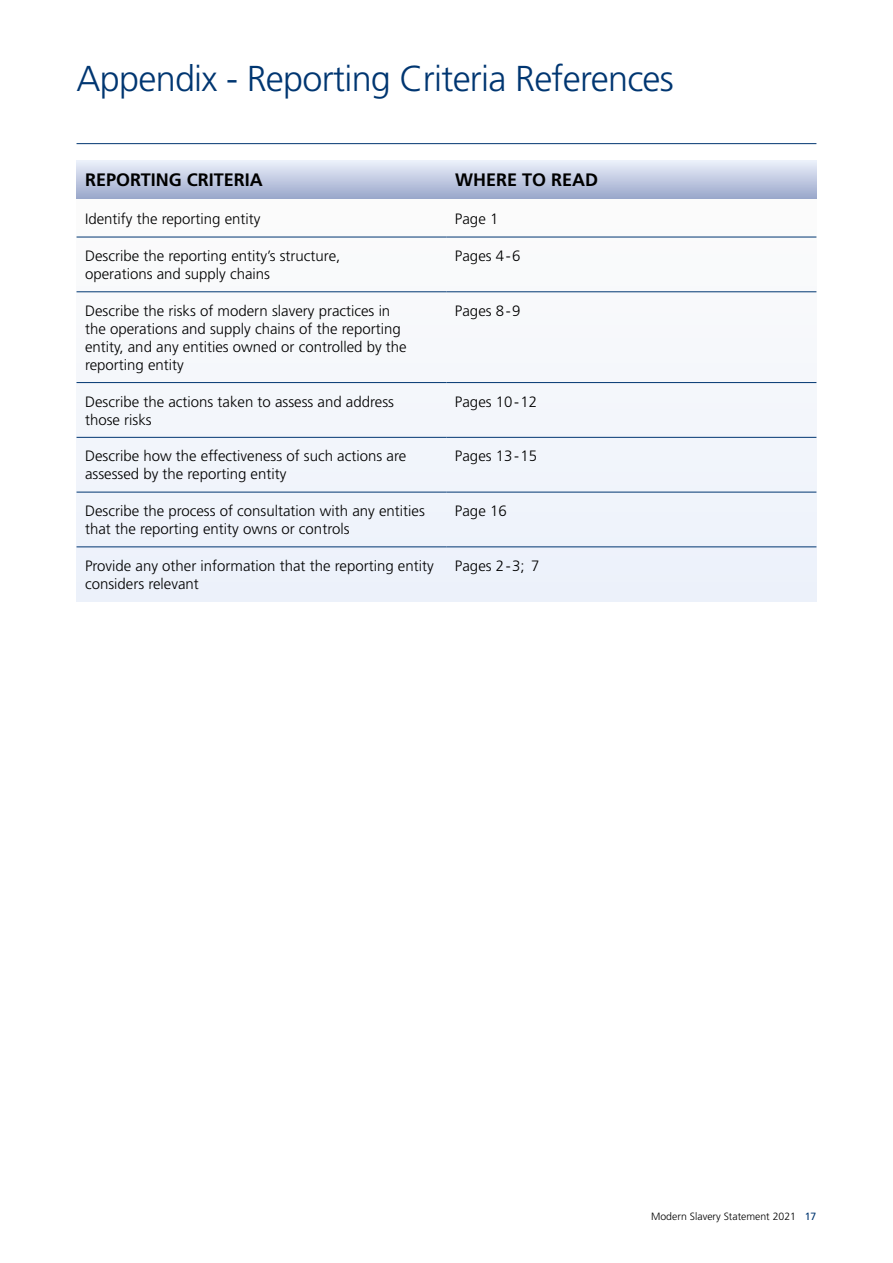
<style>
.page{position:relative;width:893px;height:1263px;background:#fff}
.page>*{position:absolute;margin:0;border:0;box-sizing:border-box;transform-origin:0 0}
.t1{font:300 36px "Frutiger LT Std";letter-spacing:-.02em;color:#003671}
.t2{font:700 18px "Frutiger LT Std";color:#000}
.t3{font:300 15px/18px "Frutiger LT Std";color:#000}
.t4{font:300 10.5px "Frutiger LT Std";color:#000}
.s1{font-weight:400;color:#003671}
</style>
<div class="page">
<hr style="left:77px;top:143px;width:739px;height:1px;background:#003671">
<div style="left:77px;top:198px;width:739px;height:404px;background:#f4f7fb"></div>
<div style="left:77px;top:160px;width:739px;height:38px;background:linear-gradient(to bottom,#edf1fb,#9daacd)"></div>
<hr style="left:77px;top:291px;width:369px;height:1px;background:#003671">
<hr style="left:446px;top:291px;width:370px;height:1px;background:#003671">
<hr style="left:77px;top:382px;width:369px;height:1px;background:#003671">
<hr style="left:446px;top:382px;width:370px;height:1px;background:#003671">
<hr style="left:77px;top:437px;width:369px;height:1px;background:#003671">
<hr style="left:446px;top:437px;width:370px;height:1px;background:#003671">
<hr style="left:77px;top:237px;width:369px;height:1px;background:#003671">
<hr style="left:446px;top:237px;width:370px;height:1px;background:#003671">
<hr style="left:77px;top:492px;width:369px;height:1px;background:#003671">
<hr style="left:446px;top:492px;width:370px;height:1px;background:#003671">
<hr style="left:77px;top:546px;width:369px;height:1px;background:#003671">
<hr style="left:446px;top:546px;width:370px;height:1px;background:#003671">
<h1 class="t1" style="left:77px;top:58px;width:599px">Appendix - Reporting Criteria References</h1>
<p class="t2" style="left:85px;top:170px;width:179px">REPORTING CRITERIA</p>
<p class="t2" style="left:455px;top:170px;width:145px">WHERE TO READ</p>
<p class="t3" style="left:85px;top:210px;width:177px">Identify the reporting entity</p>
<p class="t3" style="left:455px;top:210px;width:45px">Page 1</p>
<p class="t3" style="left:85px;top:247px;width:257px">Describe the reporting entity’s structure, operations and supply chains</p>
<p class="t3" style="left:455px;top:247px;width:67px">Pages 4-6</p>
<p class="t3" style="left:85px;top:302px;width:323px">Describe the risks of modern slavery practices in the operations and supply chains of the reporting entity, and any entities owned or controlled by the reporting entity</p>
<p class="t3" style="left:455px;top:302px;width:67px">Pages 8-9</p>
<p class="t3" style="left:85px;top:393px;width:310px">Describe the actions taken to assess and address those risks</p>
<p class="t3" style="left:455px;top:393px;width:84px">Pages 10-12</p>
<p class="t3" style="left:85px;top:447px;width:323px">Describe how the effectiveness of such actions are assessed by the reporting entity</p>
<p class="t3" style="left:455px;top:447px;width:84px">Pages 13-15</p>
<p class="t3" style="left:85px;top:502px;width:341px">Describe the process of consultation with any entities that the reporting entity owns or controls</p>
<p class="t3" style="left:455px;top:502px;width:53px">Page 16</p>
<p class="t3" style="left:85px;top:557px;width:350px">Provide any other information that the reporting entity considers relevant</p>
<p class="t3" style="left:455px;top:557px;width:86px">Pages 2-3; 7</p>
<p class="t4" style="left:651px;top:1210px;width:167px">Modern Slavery Statement 2021 <span class="s1">17</span></p>
</div>
